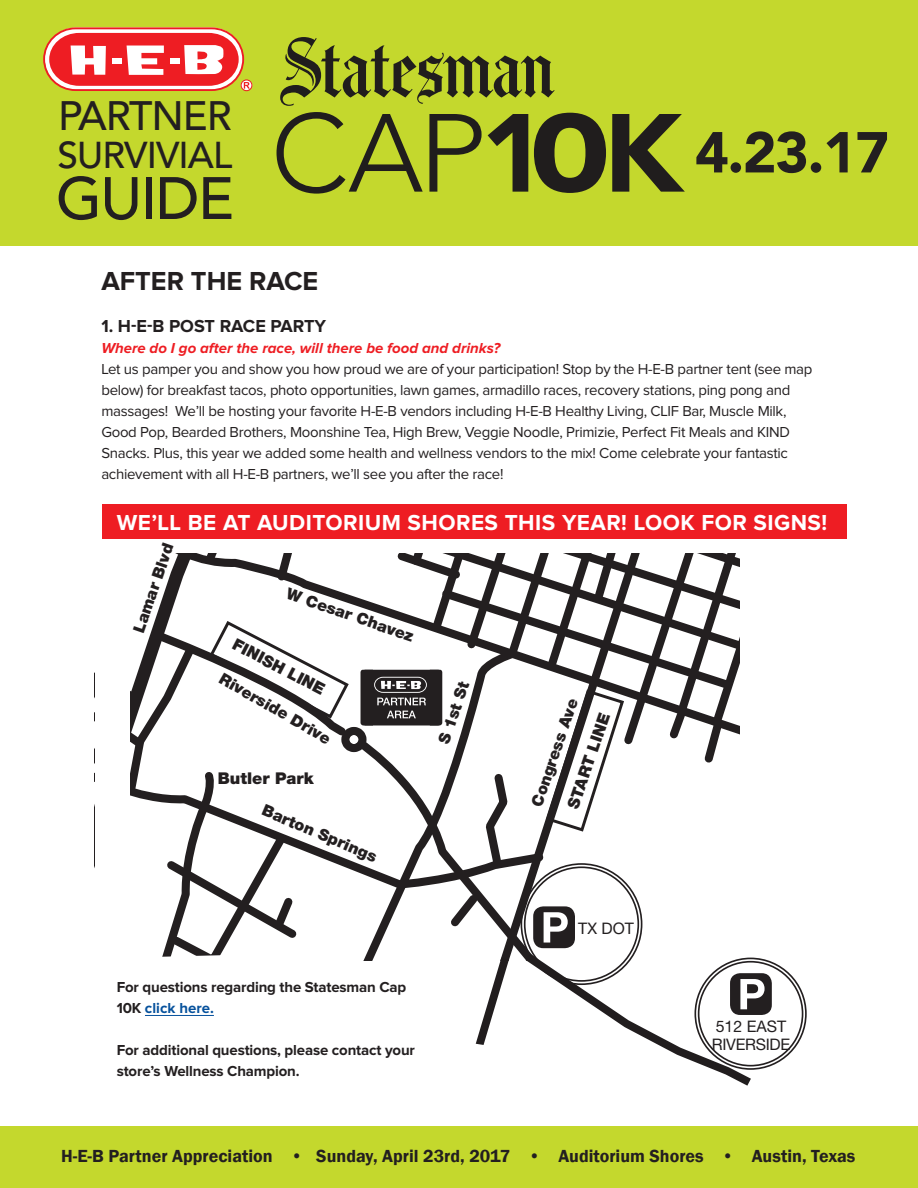
<style>
.page{position:relative;width:918px;height:1188px;background:#fff}
.page>*{position:absolute;margin:0;border:0;box-sizing:border-box;transform-origin:0 0}
.t1{font:500 59.25px "Avenir";letter-spacing:-.025em;color:#231f20}
.t2{font:900 57px "Avenir";color:#231f20}
.t3{font:500 40.8px "Avenir";letter-spacing:-.025em;color:#231f20}
.t4{font:500 37.05px "Avenir";letter-spacing:-.025em;color:#231f20}
.t5{font:700 27px "Proxima Nova";color:#231f20}
.t6{font:700 22.5px "Proxima Nova";letter-spacing:.02em;color:#fff}
.t7{font:600 18px "Franklin Gothic";color:#231f20}
.t8{font:700 18px "Proxima Nova";color:#231f20}
.t9{font:900 16.2px "Helvetica Neue";color:#231f20}
.t10{font:900 15.9px "Helvetica Neue";color:#231f20}
.t11{font:15.9px/17.4px "Helvetica Neue";letter-spacing:-.01em;color:#231f20}
.t12{font:15px/21px "Proxima Nova";letter-spacing:-.02em;color:#231f20}
.t13{font:700 15px/21px "Proxima Nova";letter-spacing:-.01em;color:#231f20}
.t14{font:italic 700 15px "Proxima Nova";color:#ee1d23}
.s1{color:#06519c}
</style>
<div class="page">
<svg style="left:130px;top:553px;width:642px;height:533px"></svg>
<svg style="left:130px;top:953px;width:473px;height:133px"></svg>
<div style="left:0;top:1126px;width:918px;height:62px;background:#c4d82d"></div>
<div style="left:0;top:0;width:918px;height:245px;background:#c4d82d"></div>
<hr style="left:145px;top:1015px;width:69px;height:1px;background:#06519c">
<div style="left:102px;top:504px;width:745px;height:34px;background:#ee1d23"></div>
<div style="left:241px;top:80px;width:11px;height:11px;border:1px solid #ee1d23;border-radius:50%"></div>
<svg style="left:43px;top:27px;width:207px;height:64px;background:#ef786b"></svg>
<svg style="left:277px;top:112px;width:146px;height:82px"></svg>
<svg style="left:429px;top:114px;width:53px;height:78px"></svg>
<svg style="left:488px;top:114px;width:40px;height:78px"></svg>
<svg style="left:534px;top:113px;width:72px;height:80px"></svg>
<svg style="left:612px;top:114px;width:73px;height:78px"></svg>
<svg style="left:280px;top:37px;width:275px;height:69px"></svg>
<h3 class="t3" style="left:58px;top:93px;width:175px">PARTNER</h3>
<h3 class="t4" style="left:58px;top:133px;width:176px">SURVIVIAL</h3>
<h1 class="t1" style="left:56px;top:164px;width:180px">GUIDE</h1>
<h2 class="t2" style="left:695px;top:118px;width:196px">4.23.17</h2>
<h3 class="t5" style="left:101px;top:268px;width:218px">AFTER THE RACE</h3>
<p class="t8" style="left:101px;top:318px;width:226px">1. H-E-B POST RACE PARTY</p>
<p class="t14" style="left:101px;top:341px;width:400px">Where do I go after the race, will there be food and drinks?</p>
<p class="t12" style="left:101px;top:359px;width:713px">Let us pamper you and show you how proud we are of your participation! Stop by the H-E-B partner tent (see map below) for breakfast tacos, photo opportunities, lawn games, armadillo races, recovery stations, ping pong and massages! We’ll be hosting your favorite H-E-B vendors including H-E-B Healthy Living, CLIF Bar, Muscle Milk, Good Pop, Bearded Brothers, Moonshine Tea, High Brew, Veggie Noodle, Primizie, Perfect Fit Meals and KIND Snacks. Plus, this year we added some health and wellness vendors to the mix! Come celebrate your fantastic achievement with all H-E-B partners, we’ll see you after the race!</p>
<h3 class="t6" style="left:117px;top:512px;width:712px">WE’LL BE AT AUDITORIUM SHORES THIS YEAR! LOOK FOR SIGNS!</h3>
<p class="t10" style="left:129px;top:629px;width:95px;rotate:-71deg">Lamar Blvd</p>
<p class="t10" style="left:290px;top:584px;width:135px;rotate:19deg">W Cesar Chavez</p>
<p class="t9" style="left:238px;top:635px;width:103px;rotate:27deg">FINISH LINE</p>
<p class="t10" style="left:225px;top:669px;width:127px;rotate:30deg">Riverside Drive</p>
<p class="t10" style="left:434px;top:740px;width:66px;rotate:-71deg">S 1st St</p>
<p class="t9" style="left:218px;top:768px;width:97px">Butler Park</p>
<p class="t10" style="left:267px;top:800px;width:125px;rotate:23deg">Barton Springs</p>
<p class="t13" style="left:117px;top:978px;width:291px">For questions regarding the Statesman Cap<br>10K <span class="s1">click here.</span></p>
<p class="t13" style="left:117px;top:1041px;width:300px">For additional questions, please contact your store’s Wellness Champion.</p>
<p class="t10" style="left:527px;top:803px;width:114px;rotate:-71deg">Congress Ave</p>
<p class="t9" style="left:563px;top:805px;width:101px;rotate:-71deg">START LINE</p>
<p class="t11" style="left:578px;top:919px;width:57px">TX DOT</p>
<p class="t11" style="left:712px;top:1018px;width:80px">512 EAST<br>RIVERSIDE</p>
<p class="t7" style="left:61px;top:1145px;width:796px">H-E-B Partner Appreciation • Sunday, April 23rd, 2017 • Auditorium Shores • Austin, Texas</p>
</div>
